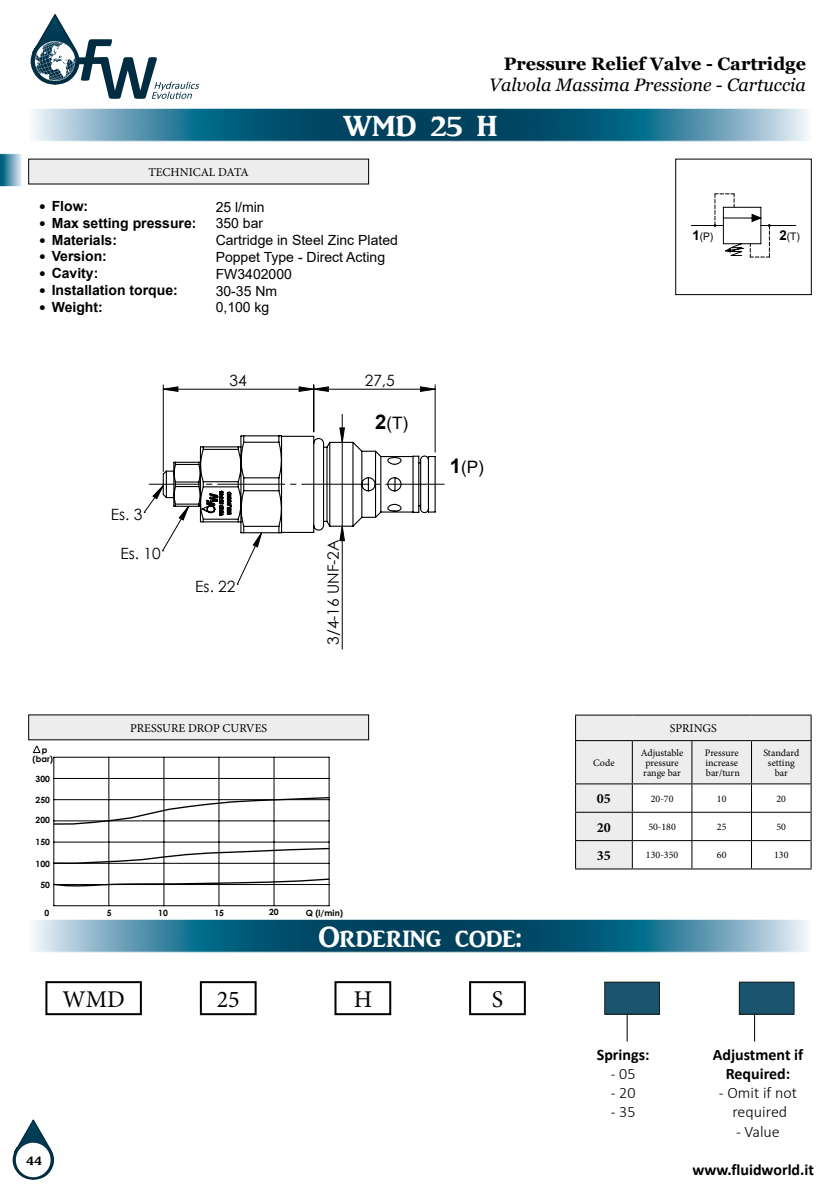
<style>
.page{position:relative;width:840px;height:1191px;background:#fff}
.page>*{position:absolute;margin:0;border:0;box-sizing:border-box;transform-origin:0 0}
.t1{font:30px "ARJULIAN";color:#fff}
.t2{font:24px "Minion Pro";color:#000}
.t3{font:italic 18px "Georgia";color:#000}
.t4{font:700 18px "Georgia";color:#000}
.t5{font:17px "Arial";color:#000}
.t6{font:700 16px/19.2px "Calibri";color:#000;text-align:center}
.t7{font:300 16px/19.2px "Calibri";color:#000;text-align:center}
.t8{font:15.6px "Century Gothic";color:#000}
.t9{font:14px/16.8px "Arial";color:#000}
.t10{font:700 14px "Arial";color:#000}
.t11{font:700 14px "Minion Pro";color:#000}
.t12{font:13px "ARJULIAN";color:#000}
.t13{font:12px "Minion Pro";color:#000}
.t14{font:10.4px "Arial";color:#000}
.t15{font:10px/10px "Minion Pro";color:#000}
.t16{font:700 8.6px/10px "Century Gothic";color:#000;text-align:center}
.s1{font-family:"ARJULIAN";font-weight:400}
.s2{font-weight:700;font-size:20.2px}
.s3{font-weight:700;font-size:13.6px}
</style>
<div class="page">
<svg style="left:32px;top:920px;width:777px;height:30px;background:#34758f"></svg>
<div style="left:28px;top:918px;width:783px;height:34px;border:1px solid #fff"></div>
<div style="left:29px;top:159px;width:339px;height:25px;background:#ededed"></div>
<svg style="left:30px;top:14px;width:169px;height:85px"></svg>
<div style="left:29px;top:715px;width:339px;height:25px;background:#ededed"></div>
<div style="left:469px;top:981px;width:56px;height:34px;border:2px solid #000"></div>
<div style="left:200px;top:981px;width:56px;height:34px;border:2px solid #000"></div>
<div style="left:604px;top:982px;width:55px;height:32px;background:#1a556e"></div>
<div style="left:604px;top:981px;width:55px;height:33px;border:1px solid #000"></div>
<div style="left:739px;top:982px;width:54px;height:32px;background:#1a556e"></div>
<div style="left:738px;top:981px;width:56px;height:33px;border:1px solid #000"></div>
<svg style="left:626px;top:1013px;width:1px;height:28px"></svg>
<div style="left:45px;top:981px;width:97px;height:34px;border:2px solid #000"></div>
<svg style="left:33px;top:745px;width:7px;height:8px"></svg>
<svg style="left:54px;top:796px;width:276px;height:91px"></svg>
<hr style="left:53px;top:757px;width:1px;height:148px;background:#000">
<hr style="left:54px;top:905px;width:275px;height:1px;background:#000">
<hr style="left:328px;top:757px;width:1px;height:148px;background:#000">
<hr style="left:54px;top:757px;width:275px;height:1px;background:#000">
<hr style="left:108px;top:757px;width:1px;height:148px;background:#000">
<hr style="left:163px;top:757px;width:1px;height:148px;background:#000">
<hr style="left:218px;top:757px;width:1px;height:148px;background:#000">
<hr style="left:273px;top:757px;width:1px;height:148px;background:#000">
<hr style="left:54px;top:778px;width:275px;height:1px;background:#000">
<hr style="left:54px;top:799px;width:275px;height:1px;background:#000">
<hr style="left:54px;top:820px;width:275px;height:1px;background:#000">
<hr style="left:54px;top:841px;width:275px;height:1px;background:#000">
<hr style="left:54px;top:863px;width:275px;height:1px;background:#000">
<hr style="left:54px;top:884px;width:275px;height:1px;background:#000">
<svg style="left:32px;top:110px;width:777px;height:30px;background:#34758f"></svg>
<div style="left:28px;top:108px;width:783px;height:34px;border:1px solid #fff"></div>
<hr style="left:574px;top:714px;width:58px;height:1px;background:#000">
<hr style="left:632px;top:714px;width:59px;height:1px;background:#000">
<hr style="left:691px;top:714px;width:60px;height:1px;background:#000">
<hr style="left:751px;top:714px;width:60px;height:1px;background:#000">
<svg style="left:575px;top:715px;width:236px;height:154px"></svg>
<hr style="left:574px;top:811px;width:58px;height:1px;background:#000">
<hr style="left:574px;top:840px;width:58px;height:1px;background:#000">
<hr style="left:574px;top:868px;width:58px;height:1px;background:#000">
<hr style="left:574px;top:740px;width:58px;height:1px;background:#000">
<hr style="left:574px;top:741px;width:1px;height:42px;background:#000">
<hr style="left:632px;top:740px;width:59px;height:1px;background:#000">
<hr style="left:631px;top:741px;width:1px;height:42px;background:#000">
<hr style="left:691px;top:740px;width:60px;height:1px;background:#000">
<hr style="left:691px;top:741px;width:1px;height:42px;background:#000">
<hr style="left:751px;top:740px;width:60px;height:1px;background:#000">
<hr style="left:750px;top:741px;width:1px;height:42px;background:#000">
<hr style="left:574px;top:783px;width:58px;height:1px;background:#000">
<hr style="left:810px;top:741px;width:1px;height:42px;background:#000">
<svg style="left:12px;top:1119px;width:43px;height:61px"></svg>
<div style="left:16px;top:1142px;width:35px;height:35px;background:#fff;border-radius:50%"></div>
<svg style="left:0;top:153px;width:22px;height:34px"></svg>
<hr style="left:691px;top:225px;width:32px;height:1px;background:#000">
<hr style="left:760px;top:225px;width:35px;height:1px;background:#000">
<svg style="left:713px;top:193px;width:57px;height:65px"></svg>
<div style="left:675px;top:159px;width:136px;height:136px;border:1px solid #000"></div>
<hr style="left:434px;top:385px;width:1px;height:67px;background:#000">
<hr style="left:163px;top:385px;width:1px;height:86px;background:#000">
<hr style="left:313px;top:385px;width:1px;height:47px;background:#000">
<hr style="left:341px;top:526px;width:1px;height:123px;background:#000">
<svg style="left:162px;top:386px;width:274px;height:6px"></svg>
<svg style="left:143px;top:414px;width:301px;height:171px"></svg>
<div style="left:334px;top:981px;width:57px;height:34px;border:2px solid #000"></div>
<p class="t13" style="left:148px;top:164px;width:102px">TECHNICAL DATA</p>
<h3 class="t4" style="left:503px;top:52px;width:303px">Pressure Relief Valve - Cartridge</h3>
<h3 class="t3" style="left:488px;top:74px;width:318px">Valvola Massima Pressione - Cartuccia</h3>
<h1 class="t1" style="left:342px;top:110px;width:156px">WMD 25 H</h1>
<h3 class="t10" style="left:40px;top:196px;width:50px"><span class="s1">•</span> Flow:</h3>
<h3 class="t10" style="left:40px;top:213px;width:158px"><span class="s1">•</span> Max setting pressure:</h3>
<h3 class="t10" style="left:40px;top:230px;width:79px"><span class="s1">•</span> Materials:</h3>
<h3 class="t10" style="left:40px;top:246px;width:69px"><span class="s1">•</span> Version:</h3>
<h3 class="t10" style="left:40px;top:263px;width:60px"><span class="s1">•</span> Cavity:</h3>
<h3 class="t10" style="left:40px;top:280px;width:139px"><span class="s1">•</span> Installation torque:</h3>
<h3 class="t10" style="left:40px;top:297px;width:65px"><span class="s1">•</span> Weight:</h3>
<h3 class="t9" style="left:215px;top:198px;width:184px">25 l/min<br>350 bar<br>Cartridge in Steel Zinc Plated<br>Poppet Type - Direct Acting<br>FW3402000<br>30-35 Nm<br>0,100 kg</h3>
<h3 class="t8" style="left:229px;top:369px;width:19px">34</h3>
<h3 class="t8" style="left:364px;top:369px;width:32px">27,5</h3>
<h3 class="t5" style="left:375px;top:412px;width:35px"><span class="s2">2</span>(T)</h3>
<h3 class="t8" style="left:111px;top:503px;width:33px">Es. 3</h3>
<p class="t16" style="left:33px;top:744px;width:22px">p (bar)</p>
<p class="t16" style="left:36px;top:773px;width:16px">300</p>
<p class="t16" style="left:36px;top:794px;width:16px">250</p>
<p class="t16" style="left:36px;top:815px;width:16px">200</p>
<p class="t16" style="left:36px;top:836px;width:16px">150</p>
<p class="t16" style="left:36px;top:858px;width:16px">100</p>
<p class="t16" style="left:40px;top:879px;width:11px">50</p>
<p class="t16" style="left:45px;top:907px;width:6px">0</p>
<h3 class="t8" style="left:120px;top:542px;width:42px">Es. 10</h3>
<h3 class="t8" style="left:195px;top:575px;width:42px">Es. 22</h3>
<p class="t13" style="left:130px;top:720px;width:138px">PRESSURE DROP CURVES</p>
<h3 class="t8" style="left:322px;top:645px;width:107px;rotate:-90deg">3/4-16 UNF-2A</h3>
<p class="t16" style="left:107px;top:907px;width:6px">5</p>
<p class="t16" style="left:158px;top:907px;width:11px">10</p>
<p class="t16" style="left:214px;top:907px;width:11px">15</p>
<p class="t16" style="left:269px;top:906px;width:11px">20</p>
<p class="t16" style="left:305px;top:907px;width:39px">Q (l/min)</p>
<h3 class="t5" style="left:449px;top:455px;width:36px"><span class="s2">1</span>(P)</h3>
<h2 class="t2" style="left:62px;top:983px;width:64px">WMD</h2>
<h3 class="t12" style="left:26px;top:1153px;width:17px">44</h3>
<h2 class="t2" style="left:216px;top:983px;width:25px">25</h2>
<h1 class="t1" style="left:318px;top:921px;width:204px">Ordering code:</h1>
<h2 class="t2" style="left:353px;top:983px;width:20px">H</h2>
<h2 class="t2" style="left:491px;top:983px;width:13px">S</h2>
<p class="t14" style="left:692px;top:229px;width:22px"><span class="s3">1</span>(P)</p>
<p class="t14" style="left:779px;top:229px;width:22px"><span class="s3">2</span>(T)</p>
<p class="t13" style="left:669px;top:720px;width:48px">SPRINGS</p>
<p class="t15" style="left:593px;top:757px;width:23px">Code</p>
<p class="t15" style="left:640px;top:747px;width:44px">Adjustable pressure range bar</p>
<p class="t15" style="left:704px;top:747px;width:36px">Pressure increase bar/turn</p>
<p class="t15" style="left:762px;top:747px;width:37px;text-align:center">Standard setting bar</p>
<h3 class="t11" style="left:596px;top:789px;width:15px">05</h3>
<p class="t15" style="left:650px;top:793px;width:24px">20-70</p>
<p class="t15" style="left:716px;top:793px;width:11px">10</p>
<p class="t15" style="left:776px;top:793px;width:11px">20</p>
<h3 class="t11" style="left:596px;top:817px;width:15px">20</h3>
<p class="t15" style="left:648px;top:822px;width:29px">50-180</p>
<p class="t15" style="left:716px;top:822px;width:11px">25</p>
<p class="t15" style="left:776px;top:822px;width:11px">50</p>
<h3 class="t11" style="left:596px;top:845px;width:15px">35</h3>
<p class="t15" style="left:645px;top:850px;width:34px">130-350</p>
<p class="t15" style="left:716px;top:850px;width:11px">60</p>
<p class="t15" style="left:773px;top:850px;width:16px">130</p>
<h3 class="t6" style="left:596px;top:1044px;width:54px">Springs:</h3>
<h3 class="t7" style="left:610px;top:1064px;width:26px">- 05</h3>
<h3 class="t7" style="left:610px;top:1083px;width:26px">- 20</h3>
<h3 class="t7" style="left:610px;top:1102px;width:26px">- 35</h3>
<h3 class="t6" style="left:712px;top:1044px;width:92px">Adjustment if<br>Required:</h3>
<h3 class="t7" style="left:718px;top:1083px;width:79px">- Omit if not required</h3>
<h3 class="t7" style="left:735px;top:1121px;width:45px">- Value</h3>
<h3 class="t6" style="left:692px;top:1159px;width:123px">www.fluidworld.it</h3>
</div>
